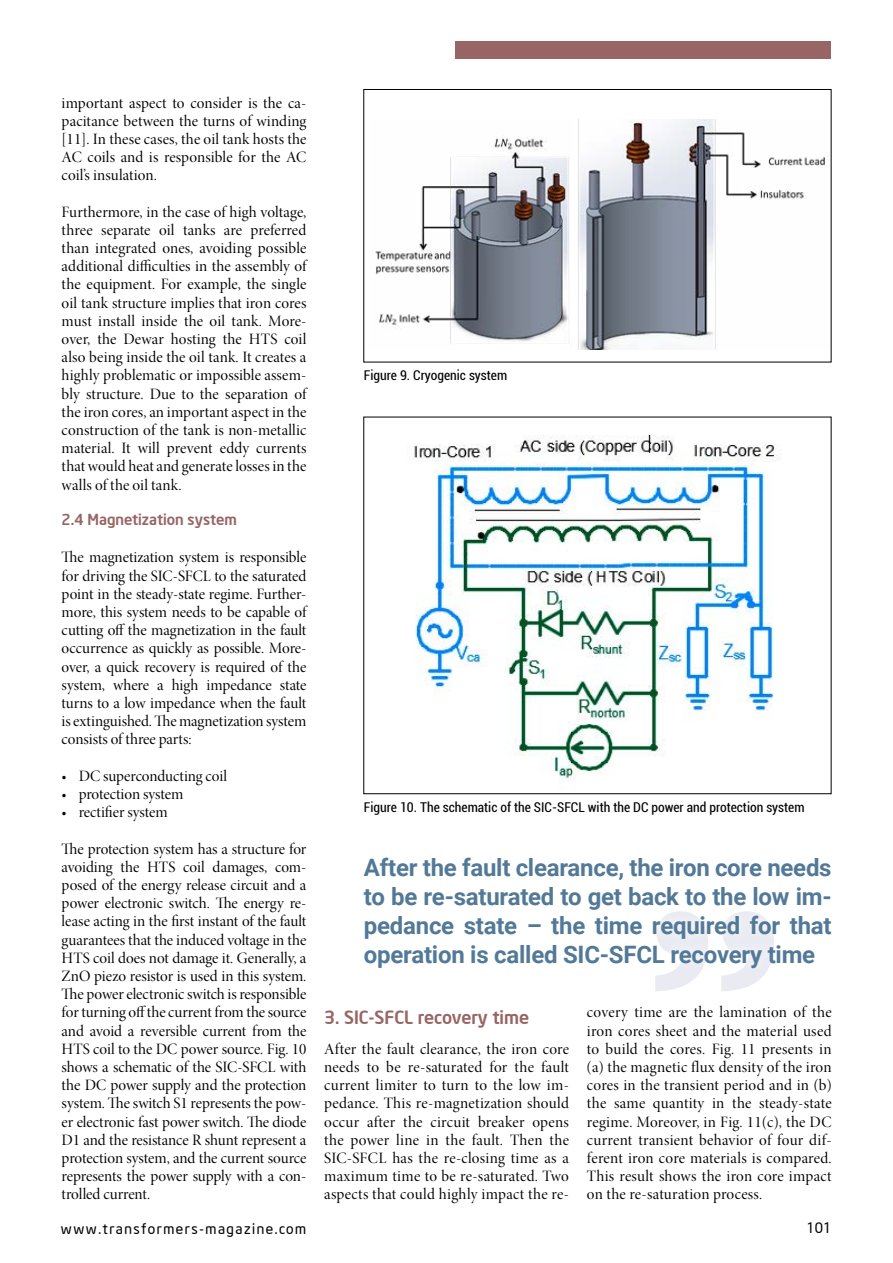
<style>
.page{position:relative;width:893px;height:1263px;background:#fff}
.page>*{position:absolute;margin:0;border:0;box-sizing:border-box;transform-origin:0 0}
.t1{font:700 24px/28.8px "Roboto";letter-spacing:-.01em;color:#527997;text-align:justify}
.t2{font:500 18px "Neo Sans Intel";color:#976564}
.t3{font:15.9px/18.1px "Minion Pro Disp";letter-spacing:.005em;color:#000;text-align:justify}
.t4{font:500 15px "Neo Sans Intel";color:#976564}
.t5{font:14.25px "Neo Sans Intel";letter-spacing:.11em;color:#000}
.t6{font:condensed 13.5px "Roboto";color:#000}
</style>
<div class="page">
<img style="left:375px;top:120px;width:452px;height:230px">
<div style="left:364px;top:89px;width:467px;height:273px;border:1px solid #000"></div>
<img style="left:414px;top:435px;width:365px;height:346px">
<svg style="left:655px;top:976px;width:108px;height:15px"></svg>
<div style="left:455px;top:41px;width:376px;height:17px;background:#976564"></div>
<p class="t3" style="left:62px;top:94px;width:246px">important aspect to consider is the ca&shy;pacitance between the turns of winding [11]. In these cases, the oil tank hosts the AC coils and is responsible for the AC coil’s insulation.</p>
<p class="t3" style="left:62px;top:203px;width:246px">Furthermore, in the case of high voltage, three separate oil tanks are preferred than integrated ones, avoiding possible additional difficulties in the assembly of the equipment. For example, the single oil tank structure implies that iron cores must install inside the oil tank. More&shy;over, the Dewar hosting the HTS coil also being inside the oil tank. It creates a highly problematic or impossible assem&shy;bly structure. Due to the separation of the iron cores, an important aspect in the construction of the tank is non-metallic material. It will prevent eddy currents that would heat and generate losses in the walls of the oil tank.</p>
<p class="t4" style="left:62px;top:509px;width:177px">2.4 Magnetization system</p>
<p class="t3" style="left:62px;top:549px;width:246px">The magnetization system is responsible for driving the SIC-SFCL to the saturated point in the steady-state regime. Further&shy;more, this system needs to be capable of cutting off the magnetization in the fault occurrence as quickly as possible. More&shy;over, a quick recovery is required of the system, where a high impedance state turns to a low impedance when the fault is extinguished. The magnetization system consists of three parts:</p>
<p class="t3" style="left:62px;top:767px;width:167px">• DC superconducting coil</p>
<p class="t3" style="left:62px;top:785px;width:123px">• protection system</p>
<p class="t3" style="left:62px;top:803px;width:108px">• rectifier system</p>
<p class="t3" style="left:62px;top:840px;width:246px">The protection system has a structure for avoiding the HTS coil damages, com&shy;posed of the energy release circuit and a power electronic switch. The energy re&shy;lease acting in the first instant of the fault guarantees that the induced voltage in the HTS coil does not damage it. Generally, a ZnO piezo resistor is used in this system.<br>The power electronic switch is responsible for turning off the current from the source and avoid a reversible current from the HTS coil to the DC power source. Fig. 10 shows a schematic of the SIC-SFCL with the DC power supply and the protection system. The switch S1 represents the pow&shy;er electronic fast power switch. The diode D1 and the resistance R shunt represent a protection system, and the current source represents the power supply with a con&shy;trolled current.</p>
<p class="t6" style="left:364px;top:366px;width:145px">Figure 9. Cryogenic system</p>
<p class="t6" style="left:364px;top:798px;width:442px">Figure 10. The schematic of the SIC-SFCL with the DC power and protection system</p>
<h1 class="t1" style="left:364px;top:852px;width:469px">After the fault clearance, the iron core needs to be re-saturated to get back to the low im&shy;pedance state – the time required for that operation is called SIC-SFCL recovery time</h1>
<p class="t2" style="left:324px;top:1006px;width:206px">3. SIC-SFCL recovery time</p>
<p class="t3" style="left:324px;top:1040px;width:246px">After the fault clearance, the iron core needs to be re-saturated for the fault current limiter to turn to the low im&shy;pedance. This re-magnetization should occur after the circuit breaker opens the power line in the fault. Then the SIC-SFCL has the re-closing time as a maximum time to be re-saturated. Two aspects that could highly impact the re-</p>
<p class="t3" style="left:587px;top:1003px;width:246px">covery time are the lamination of the iron cores sheet and the material used to build the cores. Fig. 11 presents in (a) the magnetic flux density of the iron cores in the transient period and in (b) the same quantity in the steady-state regime. Moreover, in Fig. 11(c), the DC current transient behavior of four dif&shy;ferent iron core materials is compared.<br>This result shows the iron core impact on the re-saturation process.</p>
<p class="t5" style="left:61px;top:1220px;width:247px">www.transformers-magazine.com</p>
<p class="t5" style="left:806px;top:1219px;width:26px">101</p>
</div>
